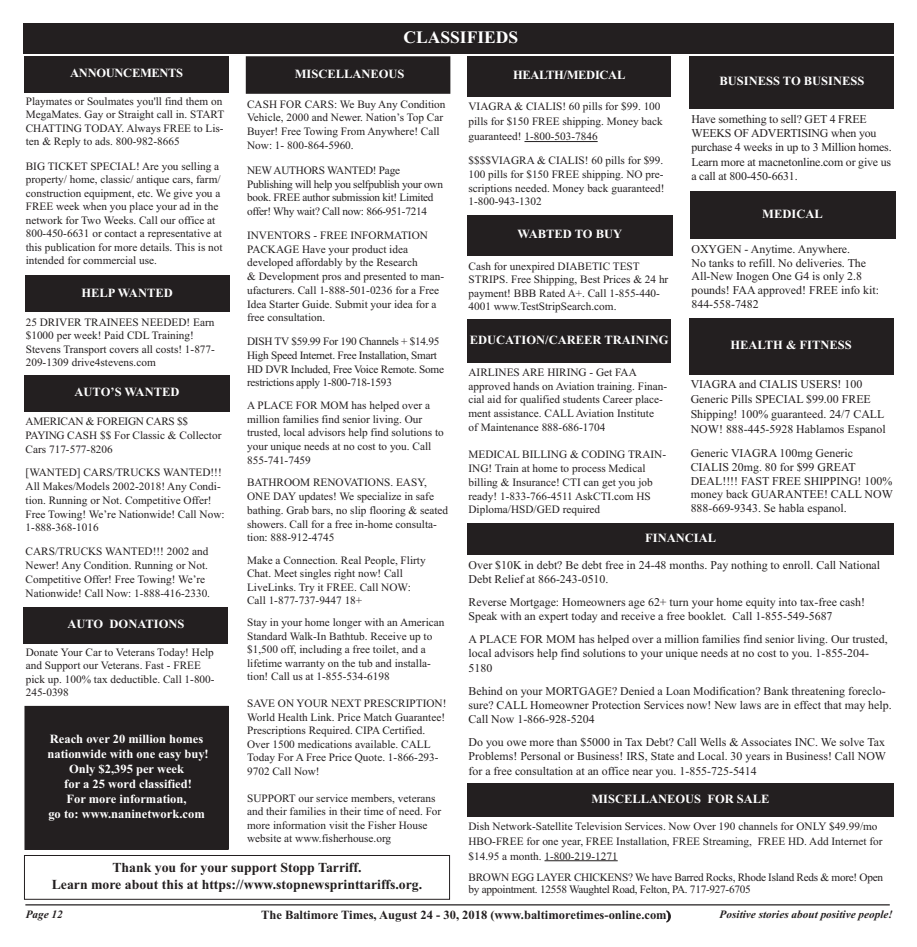
<style>
.page{position:relative;width:917px;height:947px;background:#fff}
.page>*{position:absolute;margin:0;border:0;box-sizing:border-box;transform-origin:0 0}
.t1{font:17.5px "Times New Roman PS Bold MT OTF";color:#fff}
.t2{font:13.75px/16.5px "Times New Roman PS Bold MT OTF";color:#231f20;text-align:center}
.t3{font:12.5px/15px "Times New Roman PS Bold MT OTF";color:#fff;text-align:center}
.t4{font:700 12.5px "Times New Roman";color:#231f20}
.t5{font:12.5px "Times New Roman PS Bold MT OTF";letter-spacing:-.025em;color:#fff}
.t6{font:11.88px/14.2px "Times New Roman";color:#231f20}
.t7{font:11.25px/13.8px "Times New Roman";color:#231f20}
.t8{font:11.25px/13.8px "Times New Roman";letter-spacing:-.025em;color:#231f20}
.t9{font:italic 700 11.25px "Times New Roman";color:#231f20}
.s1{font-family:"Times New Roman PS Bold MT OTF";font-weight:400}
</style>
<div class="page">
<div style="left:25px;top:276px;width:204px;height:36px;background:#231f20"></div>
<div style="left:247px;top:58px;width:202px;height:35px;background:#231f20"></div>
<div style="left:246px;top:56px;width:204px;height:38px;border:1px solid #231f20"></div>
<div style="left:24px;top:23px;width:869px;height:31px;background:#231f20"></div>
<div style="left:467px;top:215px;width:205px;height:40px;background:#231f20"></div>
<div style="left:24px;top:56px;width:205px;height:36px;background:#231f20"></div>
<div style="left:467px;top:320px;width:203px;height:43px;background:#231f20"></div>
<div style="left:689px;top:56px;width:204px;height:53px;background:#231f20"></div>
<div style="left:467px;top:523px;width:426px;height:32px;background:#231f20"></div>
<div style="left:689px;top:191px;width:205px;height:48px;background:#231f20"></div>
<div style="left:24px;top:607px;width:204px;height:36px;background:#231f20"></div>
<hr style="left:25px;top:904px;width:864px;height:1px;background:#231f20">
<div style="left:467px;top:56px;width:204px;height:41px;background:#231f20"></div>
<div style="left:467px;top:783px;width:426px;height:34px;background:#231f20"></div>
<hr style="left:524px;top:141px;width:73px;height:1px;background:#231f20">
<div style="left:688px;top:318px;width:205px;height:57px;background:#231f20"></div>
<div style="left:24px;top:375px;width:205px;height:36px;background:#231f20"></div>
<div style="left:24px;top:855px;width:425px;height:44px;border:1px solid #231f20"></div>
<div style="left:25px;top:706px;width:203px;height:143px;background:#231f20"></div>
<hr style="left:544px;top:860px;width:73px;height:1px;background:#231f20">
<p class="t5" style="left:70px;top:69px;width:114px">ANNOUNCEMENTS</p>
<p class="t1" style="left:403px;top:31px;width:116px">CLASSIFIEDS</p>
<p class="t3" style="left:294px;top:68px;width:111px">MISCELLANEOUS</p>
<p class="t5" style="left:513px;top:71px;width:114px">HEALTH/MEDICAL</p>
<p class="t3" style="left:719px;top:75px;width:146px">BUSINESS TO BUSINESS</p>
<p class="t7" style="left:26px;top:95px;width:200px">Playmates or Soulmates you'll find them on MegaMates. Gay or Straight call in. START CHATTING TODAY. Always FREE to Lis&shy;ten &amp; Reply to ads. 800-982-8665</p>
<p class="t7" style="left:26px;top:160px;width:198px">BIG TICKET SPECIAL! Are you selling a property/ home, classic/ antique cars, farm/ construction equipment, etc. We give you a FREE week when you place your ad in the network for Two Weeks. Call our office at 800-450-6631 or contact a representative at this publication for more details. This is not intended for commercial use.</p>
<p class="t7" style="left:247px;top:98px;width:200px">CASH FOR CARS: We Buy Any Condition Vehicle, 2000 and Newer. Nation’s Top Car Buyer! Free Towing From Anywhere! Call Now: 1- 800-864-5960.</p>
<p class="t8" style="left:247px;top:164px;width:197px">NEW AUTHORS WANTED! Page Publishing will help you selfpublish your own book. FREE author submission kit! Limited offer! Why wait? Call now: 866-951-7214</p>
<p class="t7" style="left:247px;top:229px;width:198px">INVENTORS - FREE INFORMATION PACKAGE Have your product idea developed affordably by the Research<br>&amp; Development pros and presented to man&shy;ufacturers. Call 1-888-501-0236 for a Free Idea Starter Guide. Submit your idea for a free consultation.</p>
<p class="t8" style="left:247px;top:335px;width:198px">DISH TV $59.99 For 190 Channels + $14.95<br>High Speed Internet. Free Installation, Smart HD DVR Included, Free Voice Remote. Some restrictions apply 1-800-718-1593</p>
<p class="t7" style="left:247px;top:399px;width:198px">A PLACE FOR MOM has helped over a million families find senior living. Our trusted, local advisors help find solutions to your unique needs at no cost to you. Call 855-741-7459</p>
<p class="t7" style="left:247px;top:477px;width:202px">BATHROOM RENOVATIONS. EASY, ONE DAY updates! We specialize in safe bathing. Grab bars, no slip flooring &amp; seated showers. Call for a free in-home consulta&shy;tion: 888-912-4745</p>
<p class="t7" style="left:247px;top:554px;width:180px">Make a Connection. Real People, Flirty<br>Chat. Meet singles right now! Call<br>LiveLinks. Try it FREE. Call NOW:<br>Call 1-877-737-9447 18+</p>
<p class="t7" style="left:247px;top:617px;width:199px">Stay in your home longer with an American Standard Walk-In Bathtub. Receive up to $1,500 off, including a free toilet, and a lifetime warranty on the tub and installa&shy;tion! Call us at 1-855-534-6198</p>
<p class="t7" style="left:247px;top:698px;width:201px">SAVE ON YOUR NEXT PRESCRIPTION!<br>World Health Link. Price Match Guarantee!<br>Prescriptions Required. CIPA Certified.<br>Over 1500 medications available. CALL Today For A Free Price Quote. 1-866-293- 9702 Call Now!</p>
<p class="t7" style="left:247px;top:792px;width:196px">SUPPORT our service members, veterans and their families in their time of need. For more information visit the Fisher House website at www.fisherhouse.org</p>
<p class="t7" style="left:468px;top:100px;width:196px;line-height:15px">VIAGRA &amp; CIALIS! 60 pills for $99. 100 pills for $150 FREE shipping. Money back guaranteed! 1-800-503-7846</p>
<p class="t7" style="left:468px;top:154px;width:197px;text-align:justify">$$$$VIAGRA &amp; CIALIS! 60 pills for $99.<br>100 pills for $150 FREE shipping. NO pre&shy;scriptions needed. Money back guaranteed!<br>1-800-943-1302</p>
<p class="t6" style="left:691px;top:113px;width:202px">Have something to sell? GET 4 FREE WEEKS OF ADVERTISING when you purchase 4 weeks in up to 3 Million homes.<br>Learn more at macnetonline.com or give us a call at 800-450-6631.</p>
<p class="t3" style="left:762px;top:208px;width:62px">MEDICAL</p>
<p class="t3" style="left:517px;top:228px;width:106px">WABTED TO BUY</p>
<p class="t6" style="left:691px;top:243px;width:189px;line-height:13.8px">OXYGEN - Anytime. Anywhere.<br>No tanks to refill. No deliveries. The<br>All-New Inogen One G4 is only 2.8 pounds! FAA approved! FREE info kit:<br>844-558-7482</p>
<p class="t7" style="left:468px;top:260px;width:201px">Cash for unexpired DIABETIC TEST STRIPS. Free Shipping, Best Prices &amp; 24 hr payment! BBB Rated A+. Call 1-855-440- 4001 www.TestStripSearch.com.</p>
<p class="t3" style="left:82px;top:286px;width:93px">HELP WANTED</p>
<p class="t7" style="left:26px;top:316px;width:191px">25 DRIVER TRAINEES NEEDED! Earn $1000 per week! Paid CDL Training!<br>Stevens Transport covers all costs! 1-877- 209-1309 drive4stevens.com</p>
<p class="t3" style="left:469px;top:334px;width:200px">EDUCATION/CAREER TRAINING</p>
<p class="t3" style="left:730px;top:339px;width:123px">HEALTH &amp; FITNESS</p>
<p class="t6" style="left:690px;top:378px;width:196px;line-height:15px">VIAGRA and CIALIS USERS! 100<br>Generic Pills SPECIAL $99.00 FREE Shipping! 100% guaranteed. 24/7 CALL NOW! 888-445-5928 Hablamos Espanol</p>
<p class="t6" style="left:690px;top:447px;width:204px;line-height:13.8px">Generic VIAGRA 100mg Generic<br>CIALIS 20mg. 80 for $99 GREAT<br>DEAL!!!! FAST FREE SHIPPING! 100% money back GUARANTEE! CALL NOW<br>888-669-9343. Se habla espanol.</p>
<p class="t7" style="left:468px;top:366px;width:200px">AIRLINES ARE HIRING - Get FAA approved hands on Aviation training. Finan&shy;cial aid for qualified students Career place&shy;ment assistance. CALL Aviation Institute<br>of Maintenance 888-686-1704</p>
<p class="t7" style="left:468px;top:449px;width:199px">MEDICAL BILLING &amp; CODING TRAIN-ING! Train at home to process Medical billing &amp; Insurance! CTI can get you job ready! 1-833-766-4511 AskCTI.com HS Diploma/HSD/GED required</p>
<p class="t3" style="left:75px;top:386px;width:106px">AUTO’S WANTED</p>
<p class="t7" style="left:26px;top:416px;width:197px">AMERICAN &amp; FOREIGN CARS $$<br>PAYING CASH $$ For Classic &amp; Collector<br>Cars 717-577-8206</p>
<p class="t7" style="left:26px;top:467px;width:200px">[WANTED] CARS/TRUCKS WANTED!!!<br>All Makes/Models 2002-2018! Any Condi&shy;tion. Running or Not. Competitive Offer!<br>Free Towing! We’re Nationwide! Call Now:<br>1-888-368-1016</p>
<p class="t7" style="left:26px;top:546px;width:186px">CARS/TRUCKS WANTED!!! 2002 and Newer! Any Condition. Running or Not.<br>Competitive Offer! Free Towing! We’re Nationwide! Call Now: 1-888-416-2330.</p>
<p class="t3" style="left:645px;top:532px;width:72px">FINANCIAL</p>
<p class="t6" style="left:468px;top:559px;width:413px">Over $10K in debt? Be debt free in 24-48 months. Pay nothing to enroll. Call National<br>Debt Relief at 866-243-0510.</p>
<p class="t6" style="left:468px;top:596px;width:398px">Reverse Mortgage: Homeowners age 62+ turn your home equity into tax-free cash!<br>Speak with an expert today and receive a free booklet. Call 1-855-549-5687</p>
<p class="t6" style="left:468px;top:633px;width:420px">A PLACE FOR MOM has helped over a million families find senior living. Our trusted, local advisors help find solutions to your unique needs at no cost to you. 1-855-204-<br>5180</p>
<p class="t6" style="left:468px;top:685px;width:424px">Behind on your MORTGAGE? Denied a Loan Modification? Bank threatening foreclo&shy;sure? CALL Homeowner Protection Services now! New laws are in effect that may help.<br>Call Now 1-866-928-5204</p>
<p class="t6" style="left:468px;top:736px;width:419px;text-align:justify">Do you owe more than $5000 in Tax Debt? Call Wells &amp; Associates INC. We solve Tax Problems! Personal or Business! IRS, State and Local. 30 years in Business! Call NOW for a free consultation at an office near you. 1-855-725-5414</p>
<p class="t3" style="left:67px;top:618px;width:118px">AUTO DONATIONS</p>
<p class="t7" style="left:26px;top:646px;width:190px">Donate Your Car to Veterans Today! Help and Support our Veterans. Fast - FREE pick up. 100% tax deductible. Call 1-800-<br>245-0398</p>
<p class="t3" style="left:47px;top:733px;width:163px">Reach over 20 million homes nationwide with one easy buy!<br>Only $2,395 per week<br>for a 25 word classified!<br>For more information,<br>go to: www.naninetwork.com</p>
<p class="t3" style="left:591px;top:792px;width:180px">MISCELLANEOUS FOR SALE</p>
<p class="t7" style="left:468px;top:819px;width:415px;line-height:15px">Dish Network-Satellite Television Services. Now Over 190 channels for ONLY $49.99/mo<br>HBO-FREE for one year, FREE Installation, FREE Streaming, FREE HD. Add Internet for $14.95 a month. 1-800-219-1271</p>
<p class="t8" style="left:468px;top:872px;width:416px;line-height:12.5px">BROWN EGG LAYER CHICKENS? We have Barred Rocks, Rhode Island Reds &amp; more! Open by appointment. 12558 Waughtel Road, Felton, PA. 717-927-6705</p>
<p class="t2" style="left:52px;top:861px;width:372px">Thank you for your support Stopp Tarriff.<br>Learn more about this at https://www.stopnewsprinttariffs.org.</p>
<p class="t9" style="left:26px;top:908px;width:39px">Page 12</p>
<p class="t9" style="left:719px;top:908px;width:175px">Positive stories about positive people!</p>
<p class="t4" style="left:261px;top:908px;width:411px">The Baltimore Times, <span class="s1">August 24 - 30, 2018</span> (www.baltimoretimes-online.com)</p>
</div>
